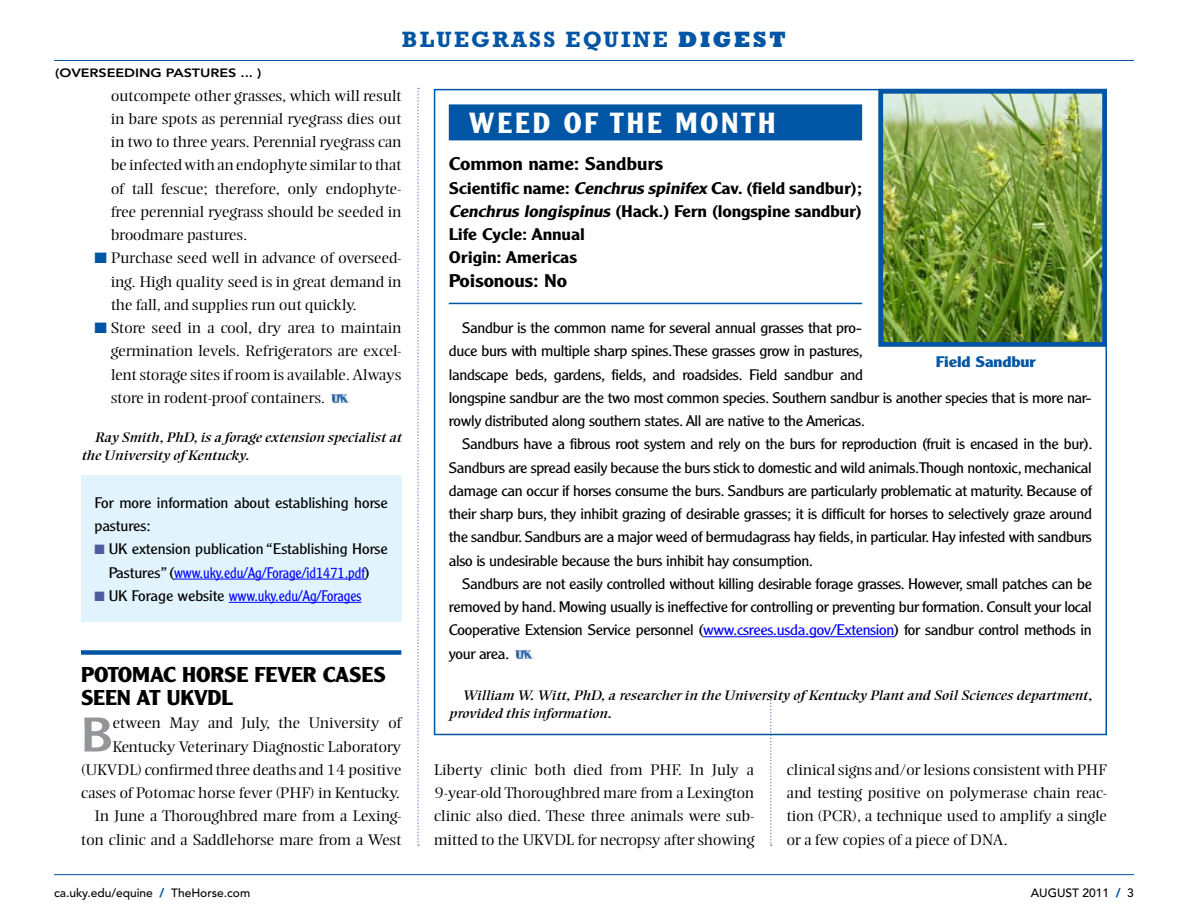
<style>
.page{position:relative;width:1188px;height:918px;background:#fff}
.page>*{position:absolute;margin:0;border:0;box-sizing:border-box;transform-origin:0 0}
.t1{font:47.55px "Clearface Gothic LT Std";color:#939598;scale:1.2 1}
.t2{font:700 28.5px "Clearface Gothic LT Std";letter-spacing:.1em;color:#fff}
.t3{font:700 22.5px "Rockwell Std";letter-spacing:.1em;color:#0055a4}
.t4{font:700 21px "Clearface Gothic LT Std";letter-spacing:-.005em;color:#000;scale:1.1 1}
.t5{font:500 18px "Clearface Gothic LT Std";letter-spacing:-.005em;color:#000;scale:1.2 1}
.t6{font:500 16.5px/23.2px "Clearface Gothic LT Std";letter-spacing:-.005em;color:#000;scale:1.2 1}
.t7{font:300 15px/23.2px "Clearface Gothic LT Std";letter-spacing:-.02em;color:#000;scale:1.2 1}
.t8{font:300 15px/23.2px "Ellington MT Std";letter-spacing:-.005em;color:#000;text-align:justify;scale:1.2 1}
.t9{font:300 15px "Clearface Gothic LT Std";letter-spacing:-.005em;color:#00f}
.t10{font:700 15px "Clearface Gothic LT Std";letter-spacing:-.005em;color:#0055a4;scale:1.2 1}
.t11{font:italic 13.5px/18px "Ellington MT Std";letter-spacing:-.005em;color:#000;scale:1.2 1}
.t12{font:500 12px "Avenir LT Std";color:#000}
.t13{font:800 12px "Avenir LT Std";letter-spacing:-.005em;color:#000;scale:1.2 1}
.s1{font-weight:800}
.s2{color:#0055a4}
.s3{color:#4f5b9e}
.s4{color:#00f}
.s5{color:#000}
.s6{font-style:italic}
.s7{font-weight:900;color:#0055a4}
</style>
<div class="page">
<hr style="left:54px;top:874px;width:1080px;height:1px;background:#0055a4">
<hr style="left:54px;top:60px;width:1080px;height:1px;background:#0055a4">
<svg style="left:417px;top:88px;width:2px;height:758px"></svg>
<svg style="left:770px;top:696px;width:2px;height:150px"></svg>
<div style="left:449px;top:104px;width:413px;height:36px;background:#0055a4"></div>
<hr style="left:449px;top:303px;width:413px;height:1px;background:#0055a4">
<hr style="left:703px;top:636px;width:191px;height:1px;background:#00f">
<img style="left:515px;top:650px;width:18px;height:9px">
<img style="left:884px;top:95px;width:217px;height:246px">
<div style="left:878px;top:89px;width:229px;height:258px;border:5px solid #0055a4"></div>
<img style="left:332px;top:394px;width:17px;height:9px">
<div style="left:81px;top:476px;width:320px;height:146px;background:#e1f4fd"></div>
<hr style="left:174px;top:579px;width:191px;height:1px;background:#00f">
<hr style="left:229px;top:602px;width:132px;height:1px;background:#00f">
<div style="left:81px;top:650px;width:320px;height:5px;background:#0055a4"></div>
<p class="t13" style="left:55px;top:65px;width:173px">(OVERSEEDING PASTURES ... )</p>
<h3 class="t3" style="left:402px;top:26px;width:296px">BLUEGRASS EQUINE <span class="s1">digest</span></h3>
<p class="t8" style="left:111px;top:84px;width:244px">outcompete other grasses, which will result in bare spots as perennial ryegrass dies out in two to three years. Perennial ryegrass can be infected with an endophyte similar to that of tall fescue; therefore, only endophyte&shy;free perennial ryegrass should be seeded in broodmare pastures.</p>
<p class="t8" style="left:111px;top:247px;width:244px;text-indent:-16px"><span class="s2">■</span> Purchase seed well in advance of overseed&shy;ing. High quality seed is in great demand in the fall, and supplies run out quickly.</p>
<p class="t8" style="left:111px;top:316px;width:244px;text-indent:-16px"><span class="s2">■</span> Store seed in a cool, dry area to maintain germination levels. Refrigerators are excel&shy;lent storage sites if room is available. Always store in rodent-proof containers.</p>
<p class="t11" style="left:81px;top:428px;width:268px;text-indent:13px">Ray Smith, PhD, is a forage extension specialist at the University of Kentucky.</p>
<p class="t7" style="left:94px;top:491px;width:246px">For more information about establishing horse pastures:</p>
<p class="t7" style="left:94px;top:537px;width:246px;text-align:center"><span class="s3">■</span> UK extension publication “Establishing Horse<br>Pastures” (<span class="s4">www.uky.edu/Ag/Forage/id1471.pdf</span>)</p>
<p class="t9" style="left:94px;top:587px;width:268px"><span class="s3">■</span> <span class="s5">UK Forage website</span> www.uky.edu/Ag/Forages</p>
<h3 class="t4" style="left:81px;top:662px;width:49px">POTOMA</h3>
<h3 class="t4" style="left:163px;top:662px;width:31px">C HORS</h3>
<h3 class="t4" style="left:237px;top:662px;width:135px">E FEVER CASES</h3>
<h3 class="t4" style="left:81px;top:685px;width:140px">SEEN AT UKVDL</h3>
<h1 class="t1" style="left:81px;top:705px;width:28px">B</h1>
<p class="t8" style="left:81px;top:712px;width:269px;text-align:right">etween May and July, the University of Kentucky Veterinary Diagnostic Laboratory (UKVDL) confirmed three deaths and 14 positive cases of Potomac horse fever (PHF) in Kentucky.<br>In June a Thoroughbred mare from a Lexing&shy;ton clinic and a Saddlehorse mare from a West</p>
<h2 class="t2" style="left:469px;top:107px;width:308px">WEED OF THE MONTH</h2>
<p class="t5" style="left:449px;top:153px;width:180px">Common name: Sandburs</p>
<p class="t6" style="left:449px;top:176px;width:346px">Scientific name: <span class="s6">Cenchrus spinifex</span> Cav. (field sandbur); <span class="s6">Cenchrus longispinus</span> (Hack.) Fern (longspine sandbur)<br>Life Cycle: Annual<br>Origin: Americas</p>
<p class="t5" style="left:449px;top:269px;width:100px">Poisonous: No</p>
<p class="t7" style="left:449px;top:316px;width:537px;text-indent:14px">Sandbur is the common name for several annual grasses that pro-<br>duce burs with multiple sharp spines. These grasses grow in pastures,<br>landscape beds, gardens, fields, and roadsides. Field sandbur and<br>longspine sandbur are the two most common species. Southern sandbur is another species that is more nar&shy;rowly distributed along southern states. All are native to the Americas.</p>
<p class="t7" style="left:449px;top:432px;width:538px;text-align:justify;text-indent:14px">Sandburs have a fibrous root system and rely on the burs for reproduction (fruit is encased in the bur).<br>Sandburs are spread easily because the burs stick to domestic and wild animals. Though nontoxic, mechanical damage can occur if horses consume the burs. Sandburs are particularly problematic at maturity. Because of their sharp burs, they inhibit grazing of desirable grasses; it is difficult for horses to selectively graze around the sandbur. Sandburs are a major weed of bermudagrass hay fields, in particular. Hay infested with sandburs also is undesirable because the burs inhibit hay consumption.</p>
<p class="t7" style="left:449px;top:572px;width:537px;text-align:justify;text-indent:14px">Sandburs are not easily controlled without killing desirable forage grasses. However, small patches can be removed by hand. Mowing usually is ineffective for controlling or preventing bur formation. Consult your local Cooperative Extension Service personnel (<span class="s4">www.csrees.usda.gov/Extension</span>) for sandbur control methods in your area.</p>
<p class="t11" style="left:449px;top:686px;width:538px;text-indent:13px">William W. Witt, PhD, a researcher in the University of Kentucky Plant and Soil Sciences department, provided this information.</p>
<p class="t10" style="left:936px;top:353px;width:85px">FIELD SANDBUR</p>
<p class="t8" style="left:434px;top:758px;width:268px">Liberty clinic both died from PHF. In July a 9-year-old Thoroughbred mare from a Lexington clinic also died. These three animals were sub&shy;mitted to the UKVDL for necropsy after showing</p>
<p class="t8" style="left:787px;top:758px;width:268px">clinical signs and/or lesions consistent with PHF and testing positive on polymerase chain reac&shy;tion (PCR), a technique used to amplify a single or a few copies of a piece of DNA.</p>
<p class="t12" style="left:54px;top:886px;width:198px">ca.uky.edu/equine <span class="s7">/</span> TheHorse.com</p>
<p class="t12" style="left:1031px;top:886px;width:105px">AUGUST 2011 <span class="s7">/</span> 3</p>
</div>
